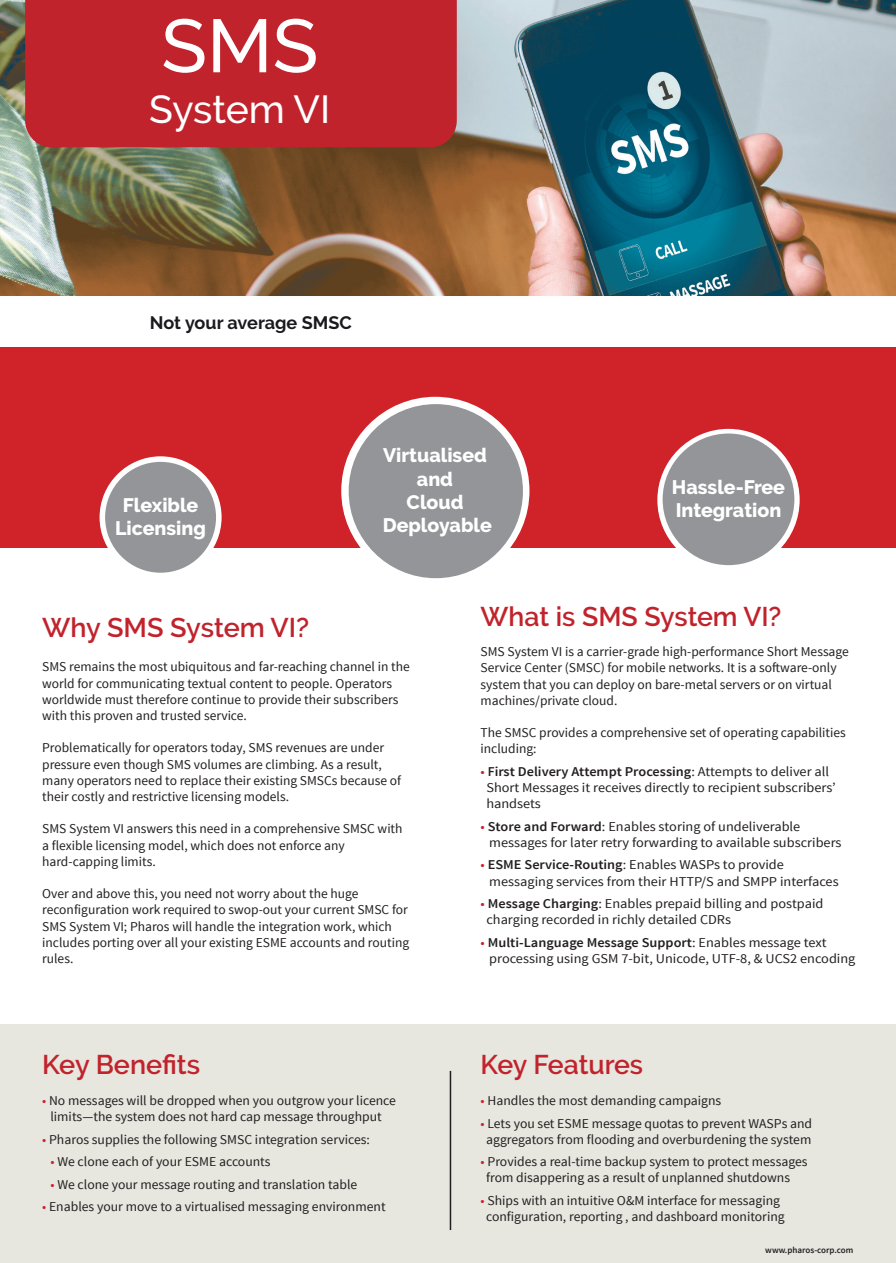
<style>
.page{position:relative;width:896px;height:1263px;background:#fff}
.page>*{position:absolute;margin:0;border:0;box-sizing:border-box;transform-origin:0 0}
.t1{font:500 75px "Raleway";color:#fff}
.t2{font:500 39px "Raleway";letter-spacing:-.005em;color:#fff}
.t3{font:600 27px "Raleway";color:#c1232c}
.t4{font:800 19.5px/23.4px "Raleway";color:#fff;text-align:center}
.t5{font:700 18px "Raleway";color:#1a191d}
.t6{font:13.5px/16.2px "Source Sans Pro";color:#231f20}
.t7{font:13.5px/16.2px "Source Sans Pro";color:#231f20;scale:1.06 1}
.t8{font:600 9px "Source Sans Pro";color:#231f20}
.s1{color:#cf202e}
.s2{font-weight:600}
</style>
<div class="page">
<img style="left:0;top:0;width:895px;height:296px">
<div style="left:25px;top:0;width:431px;height:147px;background:#c1232c"></div>
<hr style="left:449px;top:1071px;width:2px;height:159px;background:#231f20">
<div style="left:0;top:347px;width:895px;height:201px;background:#d02229"></div>
<div style="left:99px;top:456px;width:122px;height:122px;background:#fff;border-radius:50%"></div>
<div style="left:105px;top:462px;width:111px;height:111px;background:#939598;border-radius:50%"></div>
<div style="left:341px;top:397px;width:188px;height:188px;background:#fff;border-radius:50%"></div>
<div style="left:348px;top:404px;width:175px;height:174px;background:#939598;border-radius:50%"></div>
<div style="left:657px;top:429px;width:142px;height:142px;background:#fff;border-radius:50%"></div>
<div style="left:662px;top:433px;width:132px;height:132px;background:#939598;border-radius:50%"></div>
<h1 class="t1" style="left:161px;top:3px;width:158px">SMS</h1>
<h2 class="t2" style="left:149px;top:87px;width:182px">System VI</h2>
<h3 class="t5" style="left:150px;top:312px;width:203px">Not your average SMSC</h3>
<h3 class="t4" style="left:115px;top:493px;width:92px">Flexible<br>Licensing</h3>
<h3 class="t3" style="left:42px;top:612px;width:268px">Why SMS System VI?</h3>
<h3 class="t4" style="left:382px;top:444px;width:111px">Virtualised and<br>Cloud<br>Deployable</h3>
<h3 class="t4" style="left:671px;top:475px;width:114px;text-align:left">Hassle-Free<br>Integration</h3>
<h3 class="t3" style="left:480px;top:601px;width:302px">What is SMS System VI?</h3>
<p class="t6" style="left:42px;top:659px;width:369px">SMS remains the most ubiquitous and far-reaching channel in the world for communicating textual content to people. Operators worldwide must therefore continue to provide their subscribers with this proven and trusted service.</p>
<p class="t6" style="left:42px;top:740px;width:360px">Problematically for operators today, SMS revenues are under pressure even though SMS volumes are climbing. As a result, many operators need to replace their existing SMSCs because of their costly and restrictive licensing models.</p>
<p class="t6" style="left:42px;top:821px;width:362px">SMS System VI answers this need in a comprehensive SMSC with a flexible licensing model, which does not enforce any hard-capping limits.</p>
<p class="t6" style="left:42px;top:886px;width:368px">Over and above this, you need not worry about the huge reconfiguration work required to swop-out your current SMSC for SMS System VI; Pharos will handle the integration work, which includes porting over all your existing ESME accounts and routing rules.</p>
<p class="t6" style="left:480px;top:644px;width:369px">SMS System VI is a carrier-grade high-performance Short Message Service Center (SMSC) for mobile networks. It is a software-only system that you can deploy on bare-metal servers or on virtual machines/private cloud.</p>
<p class="t6" style="left:480px;top:725px;width:366px">The SMSC provides a comprehensive set of operating capabilities including:</p>
<p class="t7" style="left:486px;top:763px;width:331px;text-indent:-6px"><span class="s1">•</span> <span class="s2">First Delivery Attempt Processing</span>: Attempts to deliver all<br>Short Messages it receives directly to recipient subscribers’ handsets</p>
<p class="t7" style="left:489px;top:818px;width:334px;text-indent:-9px"><span class="s1">•</span> <span class="s2">Store and Forward</span>: Enables storing of undeliverable messages for later retry forwarding to available subscribers</p>
<p class="t7" style="left:489px;top:857px;width:331px;text-indent:-9px"><span class="s1">•</span> <span class="s2">ESME Service-Routing</span>: Enables WASPs to provide messaging services from their HTTP/S and SMPP interfaces</p>
<p class="t7" style="left:486px;top:896px;width:319px;text-indent:-6px"><span class="s1">•</span> <span class="s2">Message Charging</span>: Enables prepaid billing and postpaid charging recorded in richly detailed CDRs</p>
<p class="t7" style="left:489px;top:934px;width:347px;text-indent:-9px"><span class="s1">•</span> <span class="s2">Multi-Language Message Support</span>: Enables message text processing using GSM 7-bit, Unicode, UTF-8, &amp; UCS2 encoding</p>
<h3 class="t3" style="left:42px;top:1048px;width:159px">Key Benefits</h3>
<h3 class="t3" style="left:480px;top:1048px;width:164px">Key Features</h3>
<p class="t6" style="left:42px;top:1093px;width:355px;text-align:center"><span class="s1">•</span> No messages will be dropped when you outgrow your licence limits—the system does not hard cap message throughput</p>
<p class="t6" style="left:42px;top:1131px;width:329px"><span class="s1">•</span> Pharos supplies the following SMSC integration services:</p>
<p class="t6" style="left:50px;top:1154px;width:222px"><span class="s1">•</span> We clone each of your ESME accounts</p>
<p class="t6" style="left:50px;top:1176px;width:308px"><span class="s1">•</span> We clone your message routing and translation table</p>
<p class="t6" style="left:42px;top:1199px;width:345px"><span class="s1">•</span> Enables your move to a virtualised messaging environment</p>
<p class="t6" style="left:480px;top:1093px;width:242px"><span class="s1">•</span> Handles the most demanding campaigns</p>
<p class="t6" style="left:480px;top:1115px;width:333px;text-align:center"><span class="s1">•</span> Lets you set ESME message quotas to prevent WASPs and aggregators from flooding and overburdening the system</p>
<p class="t6" style="left:486px;top:1154px;width:323px;text-indent:-6px"><span class="s1">•</span> Provides a real-time backup system to protect messages from disappering as a result of unplanned shutdowns</p>
<p class="t6" style="left:480px;top:1192px;width:305px;text-align:center"><span class="s1">•</span> Ships with an intuitive O&amp;M interface for messaging configuration, reporting , and dashboard monitoring</p>
<p class="t8" style="left:765px;top:1244px;width:90px">www.pharos-corp.com</p>
</div>
